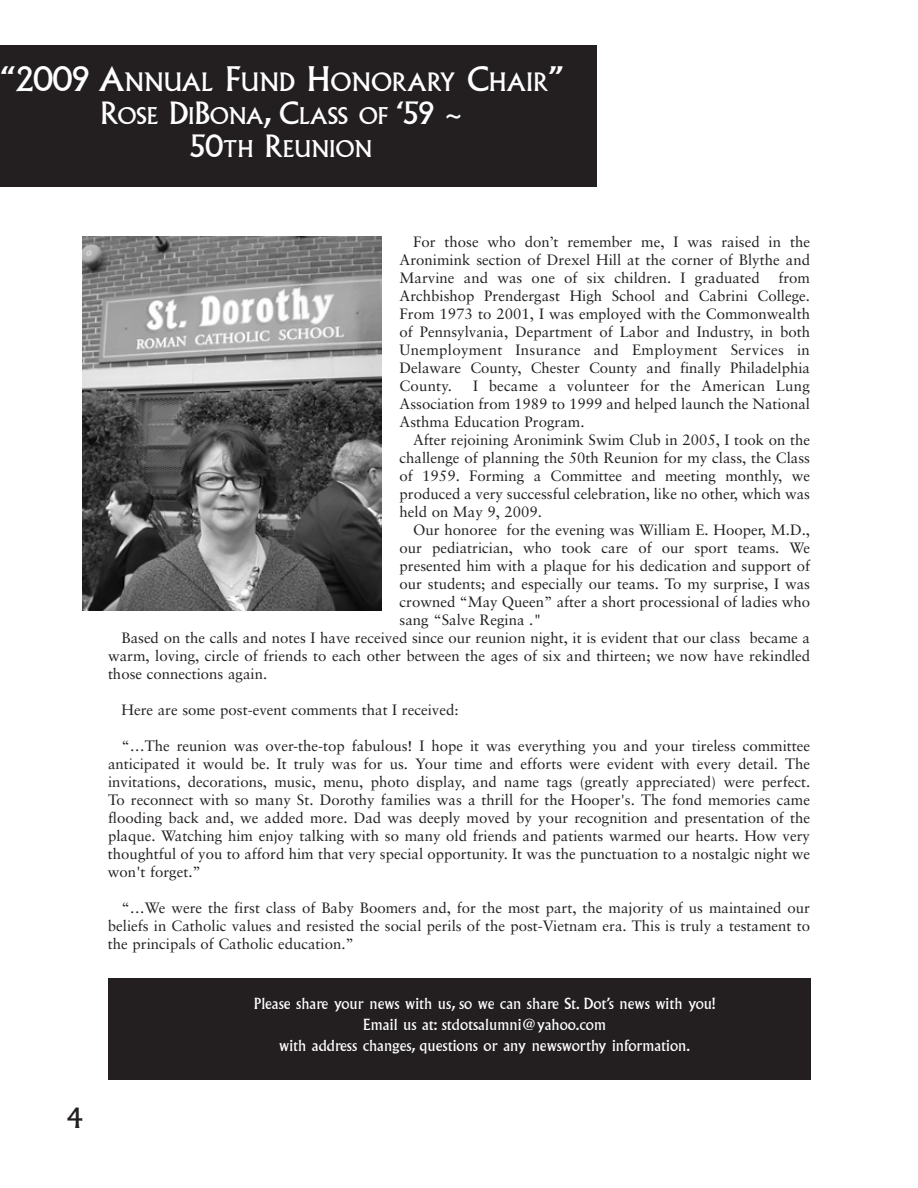
<style>
.page{position:relative;width:918px;height:1188px;background:#fff}
.page>*{position:absolute;margin:0;border:0;box-sizing:border-box;transform-origin:0 0}
.t1{font:27px "Albertus";color:#231f20}
.t2{font:24.75px "Albertus";color:#fff}
.t3{font:22.5px/33px "Albertus";color:#fff;text-align:center}
.t4{font:15px/18px "Sabon";color:#231f20;text-align:justify}
.t5{font:15px/21px "Albertus";color:#fff;text-align:center}
.s1{font-size:33px}
.s2{font-size:30px}
</style>
<div class="page">
<div style="left:0;top:45px;width:597px;height:141px;background:#231f20"></div>
<img style="left:83px;top:236px;width:299px;height:375px">
<div style="left:108px;top:978px;width:702px;height:101px;background:#231f20"></div>
<h2 class="t2" style="left:1px;top:73px;width:564px"><span class="s1">“2009 A</span>NNUAL <span class="s1">F</span>UND <span class="s1">H</span>ONORARY <span class="s1">C</span>HAIR<span class="s1">”</span></h2>
<h3 class="t3" style="left:100px;top:101px;width:364px"><span class="s2">R</span>OSE <span class="s2">D</span>I<span class="s2">B</span>ONA<span class="s2">, C</span>LASS OF <span class="s2">‘59 ~<br>50</span>TH <span class="s2">R</span>EUNION</h3>
<p class="t4" style="left:400px;top:234px;width:412px;text-indent:14px">For those who don’t remember me, I was raised in the Aronimink section of Drexel Hill at the corner of Blythe and Marvine and was one of six children. I graduated from Archbishop Prendergast High School and Cabrini College.<br>From 1973 to 2001, I was employed with the Commonwealth of Pennsylvania, Department of Labor and Industry, in both Unemployment Insurance and Employment Services in Delaware County, Chester County and finally Philadelphia County.</p>
<p class="t4" style="left:400px;top:378px;width:412px;text-indent:74px">I became a volunteer for the American Lung Association from 1989 to 1999 and helped launch the National Asthma Education Program.</p>
<p class="t4" style="left:400px;top:432px;width:412px;text-indent:14px">After rejoining Aronimink Swim Club in 2005, I took on the challenge of planning the 50th Reunion for my class, the Class of 1959. Forming a Committee and meeting monthly, we produced a very successful celebration, like no other, which was held on May 9, 2009.</p>
<p class="t4" style="left:413px;top:522px;width:398px">Our honoree for the evening was William E. Hooper, M.D.,</p>
<p class="t4" style="left:400px;top:540px;width:412px">our pediatrician, who took care of our sport teams. We</p>
<p class="t4" style="left:400px;top:558px;width:412px">presented him with a plaque for his dedication and support of</p>
<p class="t4" style="left:400px;top:576px;width:412px">our students; and especially our teams. To my surprise, I was</p>
<p class="t4" style="left:400px;top:594px;width:412px">crowned “May Queen” after a short processional of ladies who</p>
<p class="t4" style="left:400px;top:612px;width:144px">sang “Salve Regina ."</p>
<p class="t4" style="left:122px;top:630px;width:690px">Based on the calls and notes I have received since our reunion night, it is evident that our class became a</p>
<p class="t4" style="left:108px;top:648px;width:704px">warm, loving, circle of friends to each other between the ages of six and thirteen; we now have rekindled</p>
<p class="t4" style="left:108px;top:666px;width:161px">those connections again.</p>
<p class="t4" style="left:122px;top:702px;width:339px">Here are some post-event comments that I received:</p>
<p class="t4" style="left:108px;top:738px;width:704px;text-indent:14px">“…The reunion was over-the-top fabulous! I hope it was everything you and your tireless committee anticipated it would be. It truly was for us. Your time and efforts were evident with every detail. The invitations, decorations, music, menu, photo display, and name tags (greatly appreciated) were perfect.<br>To reconnect with so many St. Dorothy families was a thrill for the Hooper's. The fond memories came flooding back and, we added more. Dad was deeply moved by your recognition and presentation of the plaque. Watching him enjoy talking with so many old friends and patients warmed our hearts. How very thoughtful of you to afford him that very special opportunity. It was the punctuation to a nostalgic night we won't forget.”</p>
<p class="t4" style="left:108px;top:900px;width:704px;text-indent:14px">“…We were the first class of Baby Boomers and, for the most part, the majority of us maintained our beliefs in Catholic values and resisted the social perils of the post-Vietnam era. This is truly a testament to the principals of Catholic education.”</p>
<h1 class="t1" style="left:67px;top:1108px;width:17px">4</h1>
<p class="t5" style="left:254px;top:994px;width:463px">Please share your news with us, so we can share St. Dot’s news with you!<br>Email us at: stdotsalumni@yahoo.com<br>with address changes, questions or any newsworthy information.</p>
</div>
